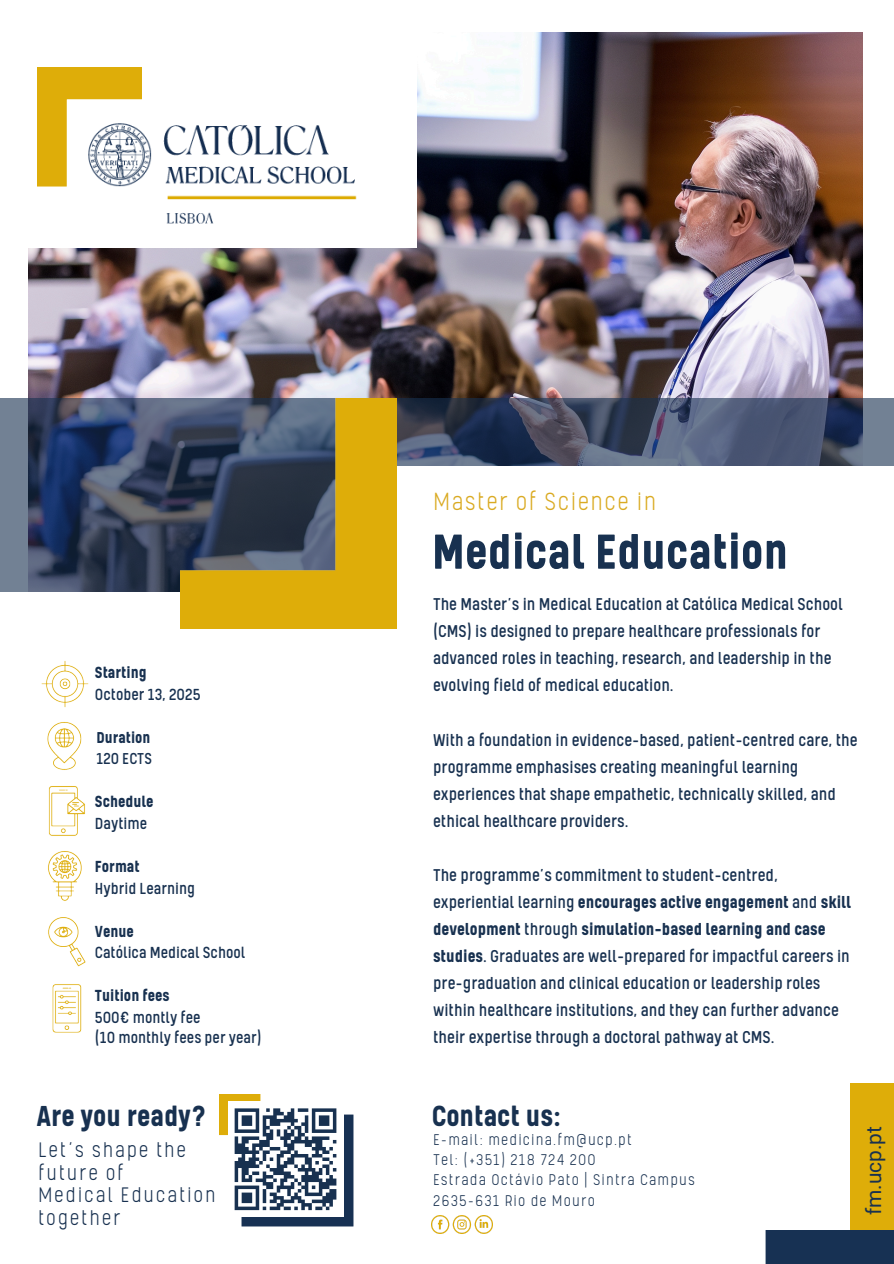
<style>
.page{position:relative;width:894px;height:1264px;background:#fff}
.page>*{position:absolute;margin:0;border:0;box-sizing:border-box;transform-origin:0 0}
.t1{font:700 56.1px "Kelpt A1";color:#183150}
.t2{font:700 33px "Kelpt A1";color:#183150}
.t3{font:300 28.5px "Kelpt A1";letter-spacing:.05em;color:#daaa22}
.t4{font:300 24px/22.5px "Kelpt A1";letter-spacing:.07em;color:#183150}
.t5{font:20.85px "Roboto";color:#183150}
.t6{font:19.5px/27px "Kelpt A1";color:#183150}
.t7{font:18.3px "Kelpt A1";color:#183150}
.t8{font:700 18.3px "Kelpt A1";color:#183150}
.t9{font:700 18px "Kelpt A1";color:#183150}
.t10{font:18px "Kelpt A1";color:#183150}
.t11{font:300 17.7px "Kelpt A1";letter-spacing:.065em;color:#183150}
.s1{font-weight:700}
</style>
<div class="page">
<img style="left:29px;top:32px;width:833px;height:366px">
<svg style="left:0;top:398px;width:893px;height:194px;background:#414d68"></svg>
<div style="left:387px;top:465px;width:506px;height:618px;background:#fff"></div>
<img style="left:180px;top:399px;width:216px;height:229px">
<img style="left:220px;top:1094px;width:133px;height:132px">
<div style="left:227px;top:1101px;width:116px;height:116px;background:#fff"></div>
<svg style="left:234px;top:1108px;width:103px;height:103px"></svg>
<div style="left:850px;top:1083px;width:43px;height:147px;background:#dead09"></div>
<div style="left:765px;top:1230px;width:128px;height:33px;background:#173153"></div>
<img style="left:431px;top:1215px;width:61px;height:18px">
<div style="left:23px;top:24px;width:393px;height:224px;background:#fff"></div>
<div style="left:38px;top:68px;width:16px;height:118px;background:#dead09"></div>
<img style="left:54px;top:68px;width:303px;height:156px">
<img style="left:41px;top:661px;width:48px;height:46px">
<img style="left:48px;top:786px;width:37px;height:50px">
<img style="left:48px;top:851px;width:34px;height:50px">
<img style="left:48px;top:917px;width:38px;height:50px">
<img style="left:52px;top:984px;width:30px;height:49px">
<img style="left:47px;top:722px;width:35px;height:48px">
<h5 class="t8" style="left:95px;top:658px;width:53px">Starting</h5>
<h5 class="t7" style="left:95px;top:680px;width:107px">October 13, 2025</h5>
<p class="t9" style="left:96px;top:723px;width:55px">Duration</p>
<p class="t10" style="left:96px;top:745px;width:57px">120 ECTS</p>
<h5 class="t8" style="left:95px;top:787px;width:60px">Schedule</h5>
<p class="t7" style="left:95px;top:809px;width:54px">Daytime</p>
<p class="t8" style="left:95px;top:852px;width:46px">Format</p>
<p class="t7" style="left:95px;top:874px;width:102px">Hybrid Learning</p>
<p class="t8" style="left:95px;top:917px;width:40px">Venue</p>
<p class="t7" style="left:95px;top:939px;width:152px">Católica Medical School</p>
<h6 class="t8" style="left:95px;top:981px;width:76px">Tuition fees</h6>
<p class="t7" style="left:95px;top:1003px;width:107px">500€ montly fee</p>
<p class="t7" style="left:95px;top:1023px;width:168px">(10 monthly fees per year)</p>
<p class="t2" style="left:36px;top:1090px;width:171px">Are you ready?</p>
<p class="t4" style="left:38px;top:1136px;width:179px">Let’s shape the future of<br>Medical Education together</p>
<h3 class="t3" style="left:433px;top:480px;width:224px">Master of Science in</h3>
<h1 class="t1" style="left:431px;top:509px;width:357px">Medical Education</h1>
<p class="t6" style="left:433px;top:589px;width:411px">The Master’s in Medical Education at Católica Medical School (CMS) is designed to prepare healthcare professionals for advanced roles in teaching, research, and leadership in the evolving field of medical education.</p>
<p class="t6" style="left:433px;top:724px;width:426px">With a foundation in evidence-based, patient-centred care, the programme emphasises creating meaningful learning experiences that shape empathetic, technically skilled, and ethical healthcare providers.</p>
<p class="t6" style="left:433px;top:859px;width:419px">The programme’s commitment to student-centred, experiential learning <span class="s1">encourages active engagement</span> and <span class="s1">skill development</span> through <span class="s1">simulation-based learning and case studies</span>. Graduates are well-prepared for impactful careers in pre-graduation and clinical education or leadership roles within healthcare institutions, and they can further advance their expertise through a doctoral pathway at CMS.</p>
<p class="t2" style="left:431px;top:1090px;width:131px">Contact us:</p>
<p class="t11" style="left:433px;top:1126px;width:200px">E-mail: medicina.fm@ucp.pt</p>
<p class="t11" style="left:433px;top:1146px;width:164px">Tel: (+351) 218 724 200</p>
<p class="t11" style="left:433px;top:1166px;width:263px">Estrada Octávio Pato | Sintra Campus</p>
<p class="t11" style="left:433px;top:1187px;width:163px">2635-631 Rio de Mouro</p>
<p class="t5" style="left:861px;top:1215px;width:91px;rotate:-90deg">fm.ucp.pt</p>
</div>
